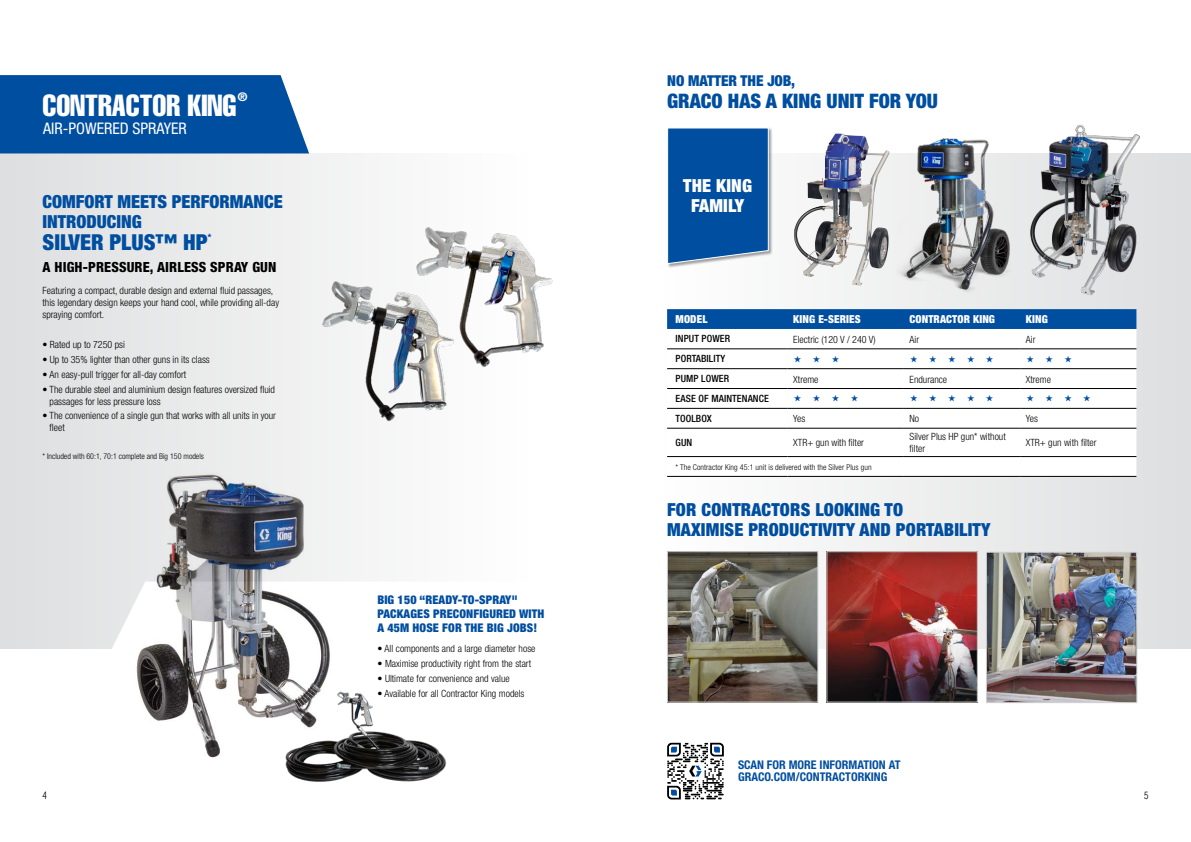
<style>
.page{position:relative;width:1191px;height:842px;background:#fff}
.page>*{position:absolute;margin:0;border:0;box-sizing:border-box;transform-origin:0 0}
.t1{font:30px "Helvetica LT Std Comp";color:#fff}
.t2{font:900 condensed 22px "Helvetica Neue LT Std";color:#004ea0}
.t3{font:900 condensed 20px "Helvetica Neue LT Std";color:#004ea0}
.t4{font:900 condensed 18px/20px "Helvetica Neue LT Std";letter-spacing:.01em;color:#004ea0}
.t5{font:900 condensed 18px/20px "Helvetica Neue LT Std";letter-spacing:.01em;color:#fff;text-align:center}
.t6{font:condensed 16px "Helvetica Neue LT Std";color:#fff}
.t7{font:900 condensed 15px "Helvetica Neue LT Std";color:#004ea0}
.t8{font:800 condensed 14px "Helvetica Neue LT Std";letter-spacing:.01em;color:#000}
.t9{font:900 condensed 12px/14px "Helvetica Neue LT Std";letter-spacing:.01em;color:#004ea0}
.t10{font:700 condensed 12px/12px "Helvetica Neue LT Std";color:#004ea0}
.t11{font:12px "Helvetica LT Std Comp";color:#fff}
.t12{font:900 condensed 11px "Helvetica Neue LT Std";letter-spacing:.01em;color:#fff}
.t13{font:300 condensed 10px/12px "Helvetica Neue LTCE";color:#000}
.t14{font:500 condensed 10px/19.9px "Helvetica Neue LT Std";letter-spacing:.01em;color:#000}
.t15{font:300 condensed 10px "Helvetica LT Std";color:#000}
.t16{font:900 condensed 8.8px "Helvetica Neue LT Std";color:#004ea0}
.t17{font:300 condensed 8px "Helvetica Neue LTCE";letter-spacing:.01em;color:#000}
</style>
<div class="page">
<div style="left:595px;top:153px;width:596px;height:496px;background:linear-gradient(to right,#fff,#dcdcdd)"></div>
<div style="left:0;top:153px;width:595px;height:496px;background:linear-gradient(to right,#dedfe0,#fff)"></div>
<svg style="left:374px;top:582px;width:221px;height:67px"></svg>
<img style="left:1020px;top:124px;width:127px;height:180px">
<img style="left:896px;top:125px;width:130px;height:176px">
<img style="left:793px;top:134px;width:53px;height:143px">
<img style="left:669px;top:553px;width:147px;height:147px">
<div style="left:667px;top:551px;width:151px;height:151px;border:1px solid #d1d3d4"></div>
<img style="left:828px;top:553px;width:147px;height:147px">
<img style="left:988px;top:554px;width:147px;height:147px">
<div style="left:986px;top:552px;width:151px;height:151px;border:1px solid #d1d3d4"></div>
<img style="left:24px;top:469px;width:350px;height:289px">
<svg style="left:667px;top:743px;width:57px;height:56px"></svg>
<img style="left:265px;top:664px;width:182px;height:118px">
<img style="left:383px;top:191px;width:213px;height:183px">
<img style="left:258px;top:248px;width:275px;height:206px">
<div style="left:667px;top:309px;width:469px;height:20px;background:#004ea0"></div>
<svg style="left:667px;top:329px;width:469px;height:147px"></svg>
<hr style="left:667px;top:349px;width:120px;height:1px;background:#000">
<hr style="left:667px;top:368px;width:120px;height:1px;background:#000">
<hr style="left:667px;top:388px;width:120px;height:1px;background:#000">
<hr style="left:667px;top:408px;width:120px;height:1px;background:#000">
<hr style="left:667px;top:428px;width:120px;height:1px;background:#000">
<hr style="left:787px;top:428px;width:117px;height:1px;background:#000">
<hr style="left:904px;top:428px;width:116px;height:1px;background:#000">
<hr style="left:1020px;top:428px;width:116px;height:1px;background:#000">
<hr style="left:667px;top:456px;width:120px;height:1px;background:#000">
<hr style="left:787px;top:456px;width:117px;height:1px;background:#000">
<hr style="left:904px;top:456px;width:116px;height:1px;background:#000">
<hr style="left:1020px;top:456px;width:116px;height:1px;background:#000">
<hr style="left:667px;top:476px;width:120px;height:1px;background:#000">
<hr style="left:787px;top:476px;width:117px;height:1px;background:#000">
<hr style="left:904px;top:476px;width:116px;height:1px;background:#000">
<hr style="left:1020px;top:476px;width:116px;height:1px;background:#000">
<div style="left:667px;top:127px;width:106px;height:141px;background:#000;opacity:.37"></div>
<svg style="left:666px;top:127px;width:103px;height:138px;background:#175da7"></svg>
<div style="left:0;top:75px;width:309px;height:78px;background:#004ea0"></div>
<svg style="left:787px;top:349px;width:349px;height:79px"></svg>
<h1 class="t1" style="left:42px;top:86px;width:195px">CONTRACTOR KING</h1>
<p class="t11" style="left:238px;top:89px;width:11px">®</p>
<h3 class="t6" style="left:43px;top:119px;width:145px">AIR-POWERED SPRAYER</h3>
<h3 class="t4" style="left:43px;top:191px;width:242px">COMFORT MEETS PERFORMANCE<br>INTRODUCING</h3>
<h2 class="t2" style="left:43px;top:228px;width:167px">SILVER PLUS™ HP</h2>
<p class="t16" style="left:208px;top:232px;width:5px">*</p>
<h3 class="t8" style="left:43px;top:259px;width:235px">A HIGH-PRESSURE, AIRLESS SPRAY GUN</h3>
<p class="t13" style="left:43px;top:285px;width:238px">Featuring a compact, durable design and external fluid passages, this legendary design keeps your hand cool, while providing all-day spraying comfort.</p>
<p class="t13" style="left:43px;top:338px;width:84px">• Rated up to 7250 psi</p>
<p class="t13" style="left:43px;top:353px;width:169px">• Up to 35% lighter than other guns in its class</p>
<p class="t13" style="left:43px;top:368px;width:145px">• An easy-pull trigger for all-day comfort</p>
<p class="t13" style="left:50px;top:383px;width:227px;text-indent:-7px">• The durable steel and aluminium design features oversized fluid passages for less pressure loss</p>
<p class="t13" style="left:50px;top:410px;width:228px;text-indent:-7px">• The convenience of a single gun that works with all units in your fleet</p>
<p class="t17" style="left:43px;top:452px;width:163px">* Included with 60:1, 70:1 complete and Big 150 models</p>
<p class="t9" style="left:377px;top:593px;width:168px">BIG 150 “READY-TO-SPRAY"<br>PACKAGES PRECONFIGURED WITH<br>A 45M HOSE FOR THE BIG JOBS!</p>
<p class="t13" style="left:377px;top:642px;width:160px">• All components and a large diameter hose</p>
<p class="t13" style="left:377px;top:657px;width:155px">• Maximise productivity right from the start</p>
<p class="t13" style="left:377px;top:672px;width:134px">• Ultimate for convenience and value</p>
<p class="t13" style="left:377px;top:687px;width:149px">• Available for all Contractor King models</p>
<h3 class="t7" style="left:667px;top:71px;width:129px">NO MATTER THE JOB,</h3>
<h3 class="t3" style="left:667px;top:88px;width:272px">GRACO HAS A KING UNIT FOR YOU</h3>
<h3 class="t5" style="left:683px;top:176px;width:70px">THE KING<br>FAMILY</h3>
<p class="t12" style="left:675px;top:312px;width:33px">MODEL</p>
<p class="t12" style="left:793px;top:312px;width:69px">KING E-SERIES</p>
<p class="t12" style="left:909px;top:312px;width:87px">CONTRACTOR KING</p>
<p class="t12" style="left:1025px;top:312px;width:23px">KING</p>
<p class="t14" style="left:675px;top:329px;width:56px">INPUT POWER</p>
<p class="t13" style="left:793px;top:333px;width:84px">Electric (120 V / 240 V)</p>
<p class="t13" style="left:909px;top:333px;width:11px">Air</p>
<p class="t13" style="left:1025px;top:333px;width:11px">Air</p>
<p class="t14" style="left:675px;top:349px;width:55px">PORTABILITY<br>PUMP LOWER</p>
<p class="t13" style="left:793px;top:373px;width:27px">Xtreme</p>
<p class="t13" style="left:909px;top:373px;width:39px">Endurance</p>
<p class="t13" style="left:1025px;top:373px;width:27px">Xtreme</p>
<p class="t14" style="left:675px;top:388px;width:95px">EASE OF MAINTENANCE<br>TOOLBOX</p>
<p class="t13" style="left:793px;top:413px;width:14px">Yes</p>
<p class="t13" style="left:909px;top:413px;width:11px">No</p>
<p class="t13" style="left:1025px;top:413px;width:14px">Yes</p>
<p class="t14" style="left:675px;top:432px;width:18px">GUN</p>
<p class="t13" style="left:793px;top:437px;width:72px">XTR+ gun with filter</p>
<p class="t13" style="left:909px;top:431px;width:98px">Silver Plus HP gun* without filter</p>
<p class="t13" style="left:1025px;top:437px;width:72px">XTR+ gun with filter</p>
<p class="t17" style="left:675px;top:462px;width:197px">* The Contractor King 45:1 unit is delivered with the Silver Plus gun</p>
<h3 class="t4" style="left:667px;top:499px;width:325px">FOR CONTRACTORS LOOKING TO<br>MAXIMISE PRODUCTIVITY AND PORTABILITY</h3>
<p class="t10" style="left:738px;top:759px;width:164px">SCAN FOR MORE INFORMATION AT<br>GRACO.COM/CONTRACTORKING</p>
<p class="t15" style="left:43px;top:790px;width:6px">4</p>
<p class="t15" style="left:1144px;top:790px;width:6px">5</p>
</div>
